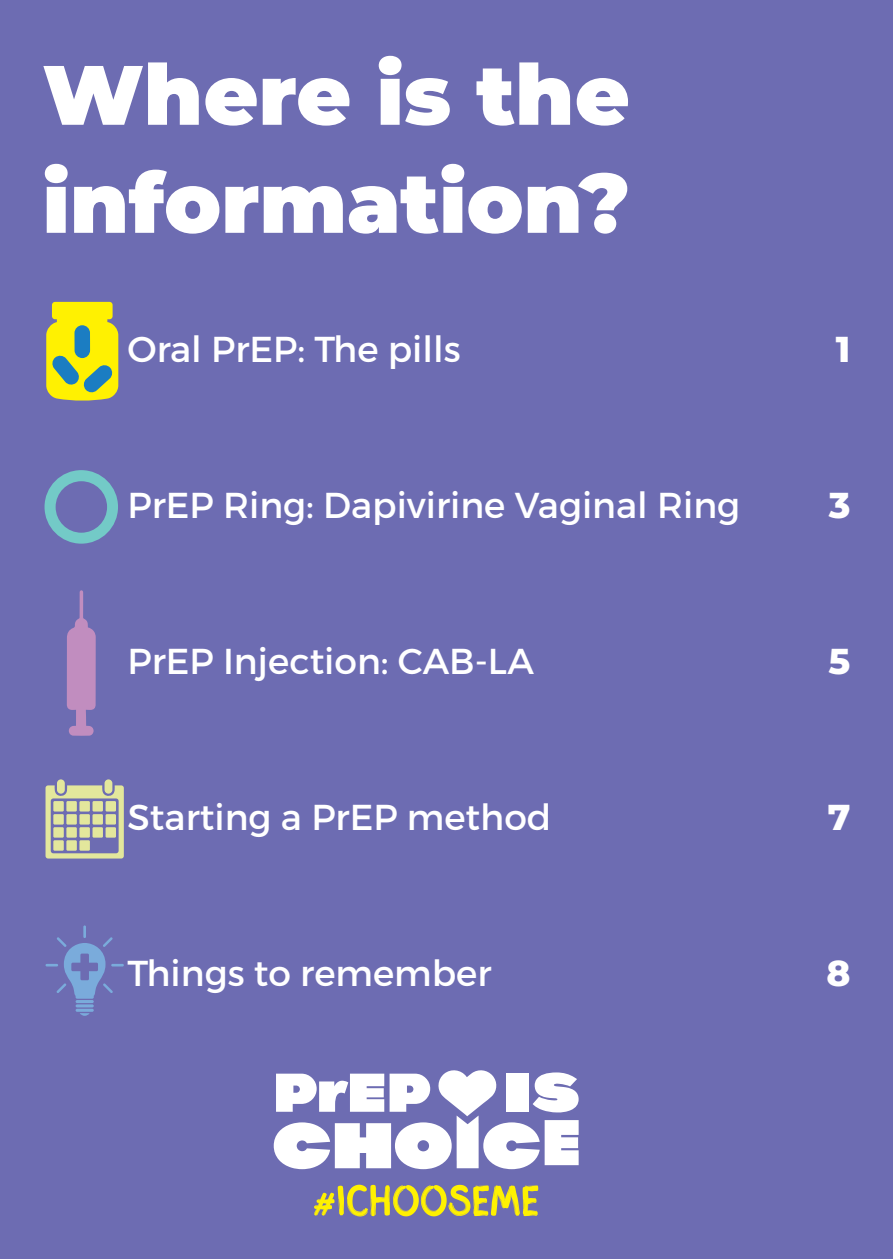
<style>
.page{position:relative;width:893px;height:1259px;background:#6d6cb2}
.page>*{position:absolute;margin:0;border:0;box-sizing:border-box;transform-origin:0 0}
.t1{font:900 84px/108px "Montserrat";color:#fff}
.t2{font:36px "Montserrat";color:#fff}
.t3{font:800 36px "Montserrat";color:#fff}
</style>
<div class="page">
<svg style="left:46px;top:302px;width:72px;height:99px;background:#c8d033"></svg>
<svg style="left:45px;top:470px;width:73px;height:73px"></svg>
<svg style="left:67px;top:590px;width:29px;height:146px"></svg>
<svg style="left:46px;top:785px;width:78px;height:73px"></svg>
<div style="left:53px;top:801px;width:11px;height:10px;background:#e3e79c"></div>
<div style="left:66px;top:801px;width:11px;height:10px;background:#e3e79c"></div>
<div style="left:79px;top:801px;width:11px;height:10px;background:#e3e79c"></div>
<div style="left:93px;top:801px;width:10px;height:10px;background:#e3e79c"></div>
<div style="left:106px;top:801px;width:10px;height:10px;background:#e3e79c"></div>
<div style="left:53px;top:814px;width:11px;height:10px;background:#e3e79c"></div>
<div style="left:53px;top:827px;width:11px;height:10px;background:#e3e79c"></div>
<div style="left:53px;top:840px;width:11px;height:10px;background:#e3e79c"></div>
<div style="left:66px;top:814px;width:11px;height:10px;background:#e3e79c"></div>
<div style="left:79px;top:814px;width:11px;height:10px;background:#e3e79c"></div>
<div style="left:93px;top:814px;width:10px;height:10px;background:#e3e79c"></div>
<div style="left:106px;top:814px;width:10px;height:10px;background:#e3e79c"></div>
<div style="left:66px;top:827px;width:11px;height:10px;background:#e3e79c"></div>
<div style="left:79px;top:827px;width:11px;height:10px;background:#e3e79c"></div>
<div style="left:93px;top:827px;width:10px;height:10px;background:#e3e79c"></div>
<div style="left:106px;top:827px;width:10px;height:10px;background:#e3e79c"></div>
<div style="left:66px;top:840px;width:11px;height:10px;background:#e3e79c"></div>
<div style="left:79px;top:840px;width:11px;height:10px;background:#e3e79c"></div>
<div style="left:57px;top:779px;width:8px;height:14px;background:#e3e79c;border-radius:4px"></div>
<div style="left:105px;top:779px;width:7px;height:14px;background:#e3e79c;border-radius:4px"></div>
<svg style="left:46px;top:925px;width:78px;height:73px"></svg>
<hr style="left:76px;top:1000px;width:18px;height:3px;background:#7aabdb;border-radius:2px">
<hr style="left:76px;top:1004px;width:18px;height:3px;background:#7aabdb;border-radius:2px">
<hr style="left:76px;top:1008px;width:18px;height:3px;background:#7aabdb;border-radius:2px">
<svg style="left:80px;top:1013px;width:10px;height:2px"></svg>
<svg style="left:274px;top:1070px;width:305px;height:99px"></svg>
<svg style="left:314px;top:1184px;width:225px;height:32px"></svg>
<p class="t1" style="left:43px;top:36px;width:589px">Where is the information?</p>
<p class="t2" style="left:128px;top:327px;width:335px">Oral PrEP: The pills</p>
<p class="t3" style="left:836px;top:322px;width:16px">1</p>
<p class="t2" style="left:128px;top:483px;width:614px">PrEP Ring: Dapivirine Vaginal Ring</p>
<p class="t3" style="left:829px;top:479px;width:23px">3</p>
<p class="t2" style="left:128px;top:639px;width:408px">PrEP Injection: CAB-LA</p>
<p class="t3" style="left:829px;top:635px;width:23px">5</p>
<p class="t2" style="left:128px;top:795px;width:425px">Starting a PrEP method</p>
<p class="t3" style="left:828px;top:791px;width:24px">7</p>
<p class="t2" style="left:128px;top:951px;width:366px">Things to remember</p>
<p class="t3" style="left:826px;top:947px;width:26px">8</p>
</div>
